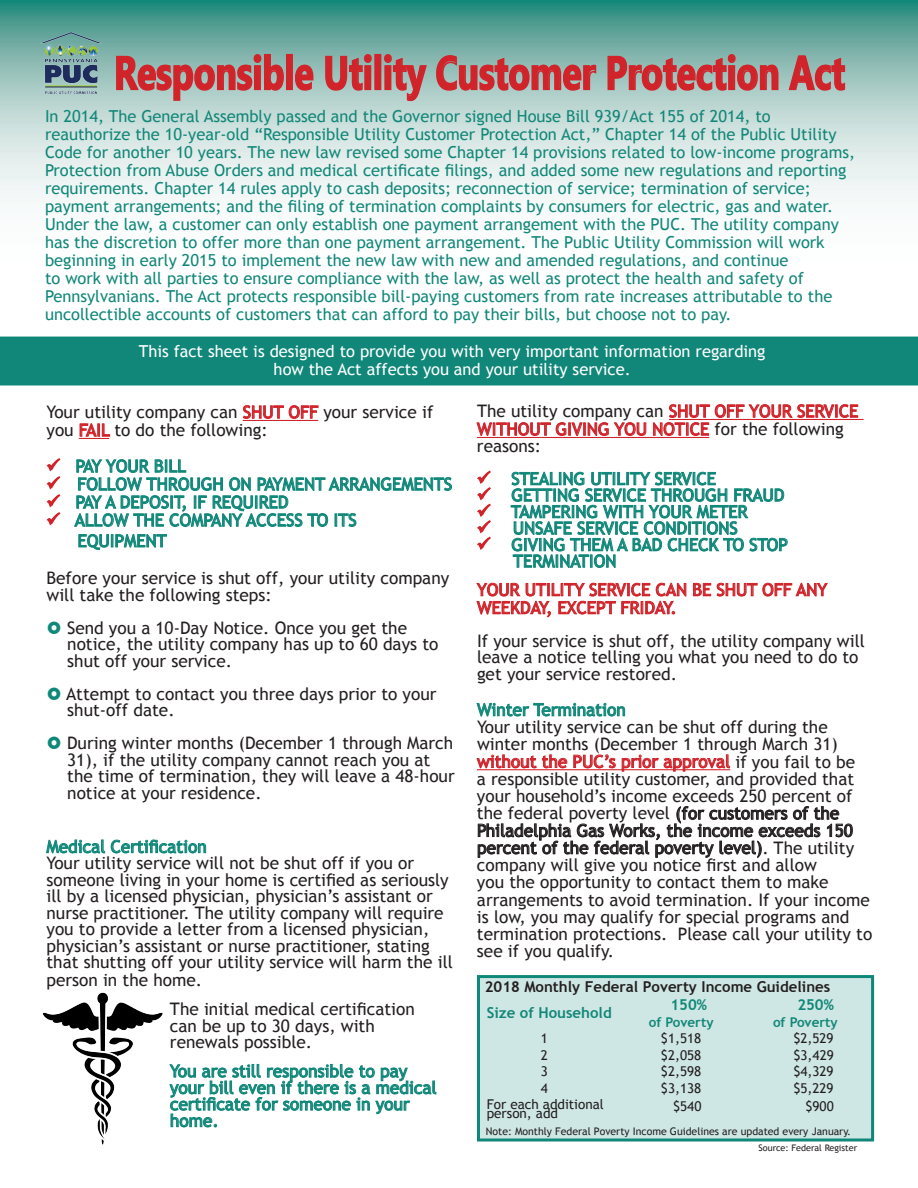
<style>
.page{position:relative;width:918px;height:1188px;background:#fff}
.page>*{position:absolute;margin:0;border:0;box-sizing:border-box;transform-origin:0 0}
.t1{font:700 46.8px "Ebrima";color:#d1232a;scale:.76 1}
.t2{font:17.25px/17.2px "Trebuchet MS";color:#231f20}
.t3{font:17.25px/16.5px "Trebuchet MS";color:#0f8779}
.t4{font:17.25px/18px "Trebuchet MS";color:#d1232a}
.t5{font:16.5px/18px "Trebuchet MS";color:#118779}
.t6{font:16.5px "Trebuchet MS";color:#fff}
.t7{font:700 15px "Trebuchet MS";color:#231f20}
.t8{font:700 15px "Trebuchet MS";color:#118779}
.t9{font:13.5px "Trebuchet MS";color:#231f20}
.t10{font:700 13.5px "Trebuchet MS";color:#118779}
.t11{font:10.5px "Trebuchet MS";color:#231f20}
.t12{font:9px "Trebuchet MS";color:#231f20}
.s1{color:#d1232a}
</style>
<div class="page">
<div style="left:2px;top:338px;width:914px;height:46px;background:#118779"></div>
<div style="left:0;top:337px;width:918px;height:49px;border:3px solid #0f8779"></div>
<svg style="left:0;top:0;width:918px;height:203px;background:#abcfc9"></svg>
<hr style="left:243px;top:420px;width:75px;height:1px;background:#d1232a">
<hr style="left:79px;top:438px;width:30px;height:1px;background:#d1232a">
<svg style="left:243px;top:405px;width:76px;height:14px"></svg>
<svg style="left:79px;top:423px;width:31px;height:14px"></svg>
<svg style="left:46px;top:458px;width:15px;height:68px"></svg>
<svg style="left:74px;top:459px;width:378px;height:68px"></svg>
<svg style="left:78px;top:534px;width:89px;height:16px"></svg>
<svg style="left:46px;top:839px;width:160px;height:15px"></svg>
<hr style="left:669px;top:419px;width:195px;height:1px;background:#d1232a">
<hr style="left:477px;top:437px;width:232px;height:1px;background:#d1232a">
<hr style="left:477px;top:769px;width:253px;height:1px;background:#d1232a">
<svg style="left:476px;top:422px;width:171px;height:14px"></svg>
<svg style="left:653px;top:404px;width:206px;height:32px"></svg>
<svg style="left:477px;top:470px;width:14px;height:80px"></svg>
<svg style="left:510px;top:471px;width:278px;height:97px"></svg>
<svg style="left:693px;top:583px;width:18px;height:13px"></svg>
<svg style="left:717px;top:583px;width:111px;height:13px"></svg>
<svg style="left:476px;top:583px;width:210px;height:34px"></svg>
<svg style="left:476px;top:702px;width:149px;height:15px"></svg>
<svg style="left:476px;top:754px;width:91px;height:14px"></svg>
<svg style="left:573px;top:754px;width:43px;height:14px"></svg>
<svg style="left:622px;top:754px;width:108px;height:18px"></svg>
<svg style="left:478px;top:806px;width:375px;height:53px"></svg>
<svg style="left:115px;top:53px;width:170px;height:49px;background:#a6a6a3"></svg>
<div style="left:286px;top:54px;width:7px;height:36px;border:2px solid #d1232a"></div>
<svg style="left:294px;top:64px;width:20px;height:27px"></svg>
<svg style="left:324px;top:53px;width:48px;height:38px;background:#a59693"></svg>
<div style="left:374px;top:54px;width:7px;height:36px;border:2px solid #d1232a"></div>
<svg style="left:383px;top:53px;width:45px;height:62px;background:#acaeaa"></svg>
<svg style="left:435px;top:55px;width:163px;height:36px;background:#a49c99"></svg>
<svg style="left:607px;top:53px;width:172px;height:38px;background:#a39b98"></svg>
<svg style="left:788px;top:55px;width:58px;height:36px;background:#a49c98"></svg>
<svg style="left:169px;top:1064px;width:268px;height:64px"></svg>
<div style="left:477px;top:975px;width:397px;height:167px;background:#cfe7e4;border:3px solid #0f8779"></div>
<img style="left:40px;top:32px;width:61px;height:61px">
<img style="left:42px;top:992px;width:121px;height:153px">
<p class="t1" style="left:114px;top:38px;width:963px">Responsible Utility Customer Protection Act</p>
<p class="t5" style="left:45px;top:107px;width:812px">In 2014, The General Assembly passed and the Governor signed House Bill 939/Act 155 of 2014, to reauthorize the 10-year-old “Responsible Utility Customer Protection Act,” Chapter 14 of the Public Utility Code for another 10 years. The new law revised some Chapter 14 provisions related to low-income programs, Protection from Abuse Orders and medical certificate filings, and added some new regulations and reporting requirements. Chapter 14 rules apply to cash deposits; reconnection of service; termination of service; payment arrangements; and the filing of termination complaints by consumers for electric, gas and water.<br>Under the law, a customer can only establish one payment arrangement with the PUC. The utility company has the discretion to offer more than one payment arrangement. The Public Utility Commission will work beginning in early 2015 to implement the new law with new and amended regulations, and continue<br>to work with all parties to ensure compliance with the law, as well as protect the health and safety of Pennsylvanians. The Act protects responsible bill-paying customers from rate increases attributable to the uncollectible accounts of customers that can afford to pay their bills, but choose not to pay.</p>
<p class="t6" style="left:139px;top:342px;width:628px">This fact sheet is designed to provide you with very important information regarding</p>
<p class="t6" style="left:274px;top:360px;width:359px">how the Act affects you and your utility service.</p>
<p class="t2" style="left:46px;top:403px;width:388px;line-height:18px">Your utility company can <span class="s1">SHUT OFF</span> your service if you <span class="s1">FAIL</span> to do the following:</p>
<p class="t3" style="left:46px;top:458px;width:141px"><span class="s1">✓</span> PAY YOUR BILL</p>
<p class="t3" style="left:46px;top:476px;width:407px"><span class="s1">✓</span> FOLLOW THROUGH ON PAYMENT ARRANGEMENTS</p>
<p class="t3" style="left:46px;top:494px;width:244px"><span class="s1">✓</span> PAY A DEPOSIT, IF REQUIRED</p>
<p class="t3" style="left:78px;top:510px;width:280px;line-height:20.7px;text-indent:-31px"><span class="s1">✓</span> ALLOW THE COMPANY ACCESS TO ITS<br>EQUIPMENT</p>
<p class="t2" style="left:46px;top:570px;width:404px;line-height:16.5px">Before your service is shut off, your utility company will take the following steps:</p>
<p class="t2" style="left:67px;top:620px;width:373px;line-height:16.5px">Send you a 10-Day Notice. Once you get the notice, the utility company has up to 60 days to shut off your service.</p>
<p class="t2" style="left:66px;top:686px;width:372px;line-height:16.5px">Attempt to contact you three days prior to your shut-off date.</p>
<p class="t2" style="left:67px;top:735px;width:389px;line-height:16.5px">During winter months (December 1 through March 31), if the utility company cannot reach you at the time of termination, they will leave a 48-hour notice at your residence.</p>
<p class="t3" style="left:46px;top:839px;width:162px">Medical Certification</p>
<p class="t2" style="left:46px;top:855px;width:408px;line-height:16.6px">Your utility service will not be shut off if you or someone living in your home is certified as seriously ill by a licensed physician, physician’s assistant or nurse practitioner. The utility company will require you to provide a letter from a licensed physician, physician’s assistant or nurse practitioner, stating that shutting off your utility service will harm the ill person in the home.</p>
<p class="t2" style="left:170px;top:1001px;width:246px;line-height:16.5px">The initial medical certification can be up to 30 days, with renewals possible.</p>
<p class="t3" style="left:170px;top:1063px;width:268px">You are still responsible to pay your bill even if there is a medical certificate for someone in your home.</p>
<p class="t2" style="left:477px;top:403px;width:383px">The utility company can <span class="s1">SHUT OFF YOUR SERVICE<br>WITHOUT GIVING YOU NOTICE</span> for the following reasons:</p>
<p class="t3" style="left:477px;top:471px;width:241px"><span class="s1">✓</span> STEALING UTILITY SERVICE</p>
<p class="t3" style="left:477px;top:487px;width:309px"><span class="s1">✓</span> GETTING SERVICE THROUGH FRAUD</p>
<p class="t3" style="left:477px;top:504px;width:272px"><span class="s1">✓</span> TAMPERING WITH YOUR METER</p>
<p class="t3" style="left:477px;top:520px;width:262px"><span class="s1">✓</span> UNSAFE SERVICE CONDITIONS</p>
<p class="t3" style="left:513px;top:537px;width:276px;text-indent:-36px"><span class="s1">✓</span> GIVING THEM A BAD CHECK TO STOP<br>TERMINATION</p>
<p class="t4" style="left:477px;top:581px;width:352px">YOUR UTILITY SERVICE CAN BE SHUT OFF ANY<br>WEEKDAY, EXCEPT FRIDAY.</p>
<p class="t2" style="left:477px;top:633px;width:389px;line-height:16.5px">If your service is shut off, the utility company will leave a notice telling you what you need to do to get your service restored.</p>
<p class="t3" style="left:477px;top:702px;width:150px">Winter Termination</p>
<p class="t2" style="left:477px;top:719px;width:397px">Your utility service can be shut off during the winter months (December 1 through March 31) <span class="s1">without the PUC’s prior approval</span> if you fail to be<br>a responsible utility customer, and provided that your household’s income exceeds 250 percent of the federal poverty level (for customers of the Philadelphia Gas Works, the income exceeds 150 percent of the federal poverty level). The utility company will give you notice first and allow<br>you the opportunity to contact them to make arrangements to avoid termination. If your income is low, you may qualify for special programs and termination protections. Please call your utility to see if you qualify.</p>
<p class="t7" style="left:485px;top:977px;width:347px">2018 Monthly Federal Poverty Income Guidelines</p>
<p class="t8" style="left:487px;top:1003px;width:126px">Size of Household</p>
<p class="t8" style="left:670px;top:995px;width:38px">150%</p>
<p class="t8" style="left:797px;top:995px;width:38px">250%</p>
<p class="t10" style="left:649px;top:1013px;width:66px">of Poverty</p>
<p class="t10" style="left:773px;top:1013px;width:66px">of Poverty</p>
<p class="t9" style="left:541px;top:1030px;width:9px">1</p>
<p class="t9" style="left:661px;top:1030px;width:42px">$1,518</p>
<p class="t9" style="left:793px;top:1030px;width:42px">$2,529</p>
<p class="t9" style="left:541px;top:1047px;width:9px">2</p>
<p class="t9" style="left:661px;top:1047px;width:42px">$2,058</p>
<p class="t9" style="left:794px;top:1047px;width:42px">$3,429</p>
<p class="t9" style="left:541px;top:1063px;width:9px">3</p>
<p class="t9" style="left:661px;top:1063px;width:42px">$2,598</p>
<p class="t9" style="left:793px;top:1063px;width:42px">$4,329</p>
<p class="t9" style="left:541px;top:1080px;width:9px">4</p>
<p class="t9" style="left:661px;top:1080px;width:42px">$3,138</p>
<p class="t9" style="left:793px;top:1080px;width:42px">$5,229</p>
<p class="t9" style="left:487px;top:1096px;width:119px">For each additional</p>
<p class="t9" style="left:487px;top:1105px;width:73px">person, add</p>
<p class="t9" style="left:673px;top:1098px;width:30px">$540</p>
<p class="t9" style="left:806px;top:1098px;width:30px">$900</p>
<p class="t11" style="left:486px;top:1126px;width:367px">Note: Monthly Federal Poverty Income Guidelines are updated every January.</p>
<p class="t12" style="left:759px;top:1143px;width:100px">Source: Federal Register</p>
</div>
